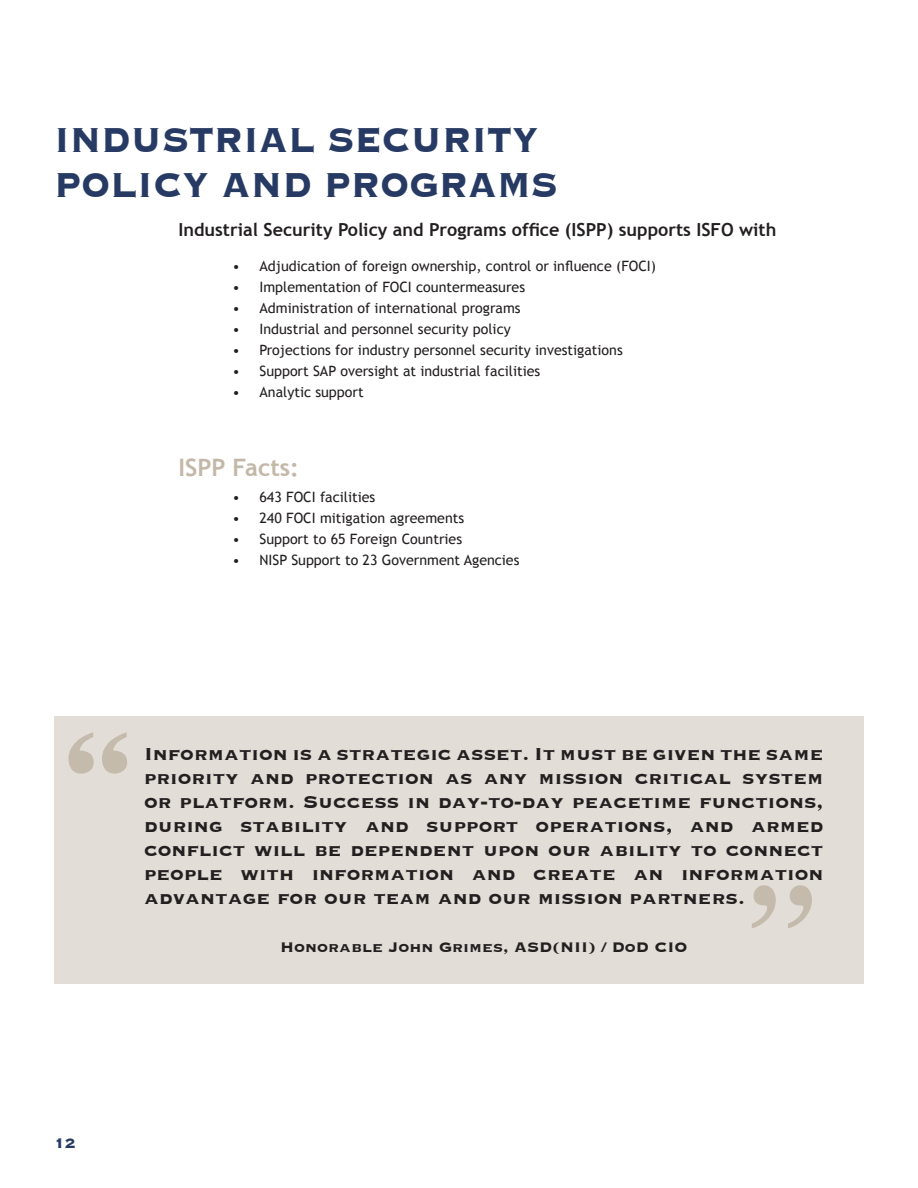
<style>
.page{position:relative;width:918px;height:1188px;background:#fff}
.page>*{position:absolute;margin:0;border:0;box-sizing:border-box;transform-origin:0 0}
.t1{font:700 150px "Copperplate";color:#c5bbac}
.t2{font:150px "Copperplate";color:#c5bbac}
.BOLD_head2{font:700 45px/45px "Copperplate";color:#263a64;scale:.9 1}
.Subheaad{font:700 24px "Trebuchet MS";color:#c3b8a8}
.Pull_quote_text{font:700 22.5px/24px "Copperplate";color:#231f20;text-align:justify}
.Body{font:700 18px "Trebuchet MS";color:#231f20}
.Pull_quote_text-2{font:700 18px "Copperplate";color:#231f20}
.t3{font:700 18px "Copperplate";color:#263a64}
.Body-2{font:14.25px "Trebuchet MS";color:#231f20}
</style>
<div class="page">
<div style="left:54px;top:717px;width:810px;height:267px;background:#e2ddd6"></div>
<p class="BOLD_head2" style="left:54px;top:115px;width:561px">INDUSTRIAL SECURITY<br>POLICY AND PROGRAMS</p>
<p class="Body" style="left:178px;top:218px;width:599px">Industrial Security Policy and Programs office (ISPP) supports ISFO with</p>
<p class="Body-2" style="left:232px;top:257px;width:425px">• Adjudication of foreign ownership, control or influence (FOCI)</p>
<p class="Body-2" style="left:232px;top:278px;width:294px">• Implementation of FOCI countermeasures</p>
<p class="Body-2" style="left:232px;top:299px;width:290px">• Administration of international programs</p>
<p class="Body-2" style="left:232px;top:320px;width:280px">• Industrial and personnel security policy</p>
<p class="Body-2" style="left:232px;top:341px;width:392px">• Projections for industry personnel security investigations</p>
<p class="Body-2" style="left:232px;top:362px;width:309px">• Support SAP oversight at industrial facilities</p>
<p class="Body-2" style="left:232px;top:383px;width:133px">• Analytic support</p>
<p class="Subheaad" style="left:178px;top:453px;width:122px">ISPP Facts:</p>
<p class="Body-2" style="left:232px;top:488px;width:144px">• 643 FOCI facilities</p>
<p class="Body-2" style="left:232px;top:509px;width:233px">• 240 FOCI mitigation agreements</p>
<p class="Body-2" style="left:232px;top:530px;width:231px">• Support to 65 Foreign Countries</p>
<p class="Body-2" style="left:232px;top:551px;width:289px">• NISP Support to 23 Government Agencies</p>
<p class="t1" style="left:60px;top:679px;width:77px">“</p>
<p class="Pull_quote_text" style="left:144px;top:741px;width:681px">Information is a strategic asset. It must be given the same priority and protection as any mission critical system or platform. Success in day-to-day peacetime functions, during stability and support operations, and armed conflict will be dependent upon our ability to connect people with information and create an information advantage for our team and our mission partners.</p>
<p class="Pull_quote_text-2" style="left:280px;top:936px;width:409px">Honorable John Grimes, ASD(NII) / DoD CIO</p>
<p class="t2" style="left:746px;top:830px;width:76px">”</p>
<p class="t3" style="left:54px;top:1131px;width:23px">12</p>
</div>
